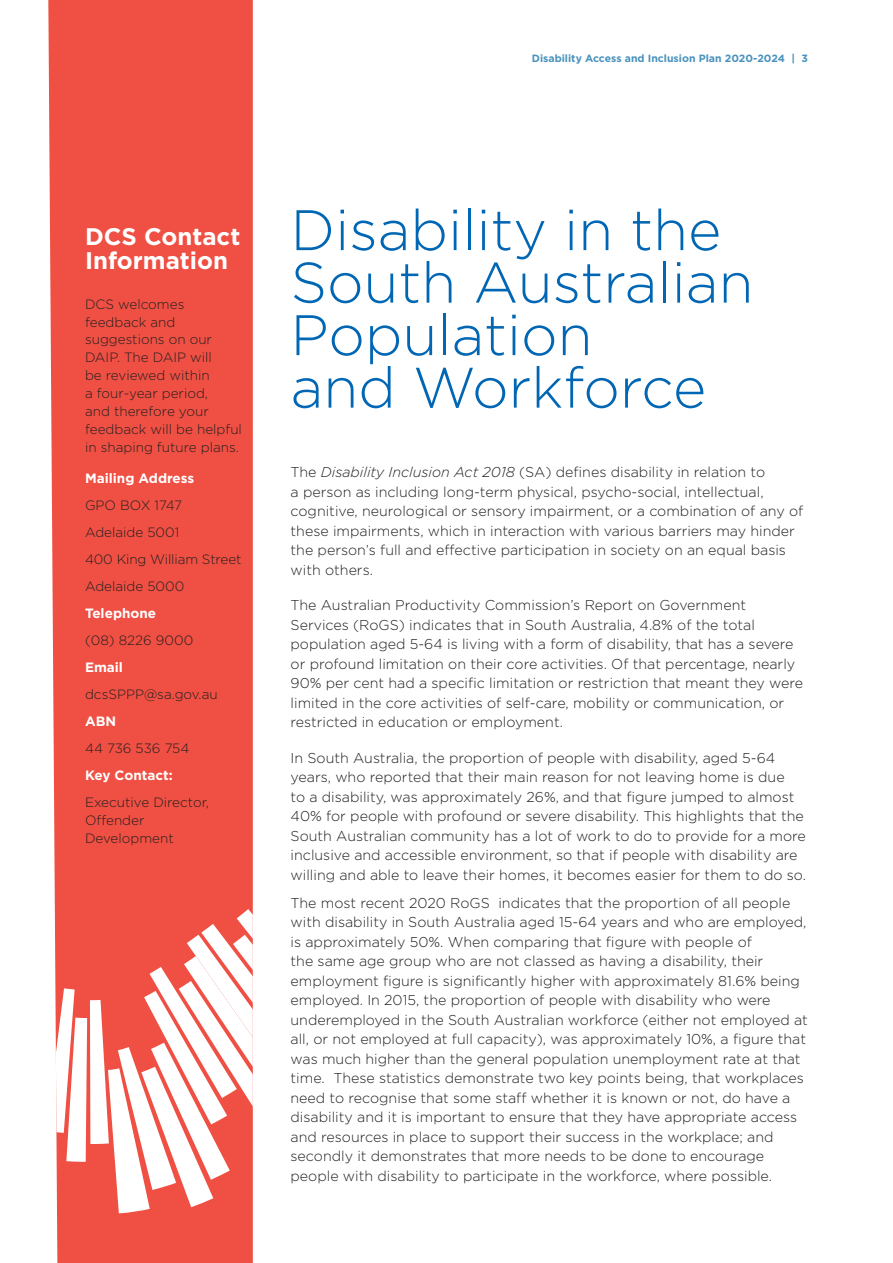
<style>
.page{position:relative;width:893px;height:1263px;background:#fff}
.page>*{position:absolute;margin:0;border:0;box-sizing:border-box;transform-origin:0 0}
.t1{font:300 57px/52.5px "Gotham";color:#0166b3}
.t2{font:700 24px/24px "Gotham";color:#fff}
.t3{font:300 14.25px/19.5px "Gotham";color:#231f20}
.t4{font:300 13.5px/18px "Gotham";color:#231f20}
.t5{font:700 13.5px "Gotham";color:#fff}
.t6{font:700 10.5px "Gotham";color:#4992bd}
.s1{font-style:italic}
</style>
<div class="page">
<div style="left:48px;top:0;width:205px;height:1263px;background:#ef5043"></div>
<svg style="left:48px;top:909px;width:205px;height:304px"></svg>
<p class="t6" style="left:532px;top:52px;width:278px">Disability Access and Inclusion Plan 2020-2024 | 3</p>
<h2 class="t2" style="left:85px;top:224px;width:157px">DCS Contact<br>Information</h2>
<p class="t4" style="left:85px;top:295px;width:158px">DCS welcomes feedback and suggestions on our<br>DAIP. The DAIP will<br>be reviewed within<br>a four-year period,<br>and therefore your feedback will be helpful in shaping future plans.</p>
<p class="t5" style="left:85px;top:471px;width:111px">Mailing Address</p>
<p class="t4" style="left:85px;top:492px;width:158px;line-height:27px">GPO BOX 1747<br>Adelaide 5001<br>400 King William Street<br>Adelaide 5000</p>
<p class="t5" style="left:85px;top:606px;width:73px">Telephone</p>
<p class="t4" style="left:85px;top:631px;width:110px">(08) 8226 9000</p>
<p class="t5" style="left:85px;top:660px;width:40px">Email</p>
<p class="t4" style="left:85px;top:685px;width:134px">dcsSPPP@sa.gov.au</p>
<p class="t5" style="left:85px;top:714px;width:33px">ABN</p>
<p class="t4" style="left:85px;top:739px;width:106px">44 736 536 754</p>
<p class="t5" style="left:85px;top:768px;width:89px">Key Contact:</p>
<p class="t4" style="left:85px;top:793px;width:125px">Executive Director,<br>Offender<br>Development</p>
<h1 class="t1" style="left:291px;top:203px;width:464px">Disability in the<br>South Australian<br>Population<br>and Workforce</h1>
<p class="t3" style="left:291px;top:462px;width:514px">The <span class="s1">Disability Inclusion Act 2018</span> (SA) defines disability in relation to<br>a person as including long-term physical, psycho-social, intellectual, cognitive, neurological or sensory impairment, or a combination of any of these impairments, which in interaction with various barriers may hinder the person’s full and effective participation in society on an equal basis with others.</p>
<p class="t3" style="left:291px;top:595px;width:514px">The Australian Productivity Commission’s Report on Government Services (RoGS) indicates that in South Australia, 4.8% of the total population aged 5-64 is living with a form of disability, that has a severe or profound limitation on their core activities. Of that percentage, nearly 90% per cent had a specific limitation or restriction that meant they were limited in the core activities of self-care, mobility or communication, or restricted in education or employment.</p>
<p class="t3" style="left:291px;top:748px;width:517px">In South Australia, the proportion of people with disability, aged 5-64 years, who reported that their main reason for not leaving home is due<br>to a disability, was approximately 26%, and that figure jumped to almost 40% for people with profound or severe disability. This highlights that the South Australian community has a lot of work to do to provide for a more inclusive and accessible environment, so that if people with disability are willing and able to leave their homes, it becomes easier for them to do so.</p>
<p class="t3" style="left:291px;top:893px;width:519px">The most recent 2020 RoGS indicates that the proportion of all people with disability in South Australia aged 15-64 years and who are employed, is approximately 50%. When comparing that figure with people of<br>the same age group who are not classed as having a disability, their employment figure is significantly higher with approximately 81.6% being employed. In 2015, the proportion of people with disability who were underemployed in the South Australian workforce (either not employed at all, or not employed at full capacity), was approximately 10%, a figure that was much higher than the general population unemployment rate at that time. These statistics demonstrate two key points being, that workplaces need to recognise that some staff whether it is known or not, do have a disability and it is important to ensure that they have appropriate access and resources in place to support their success in the workplace; and secondly it demonstrates that more needs to be done to encourage people with disability to participate in the workforce, where possible.</p>
</div>
